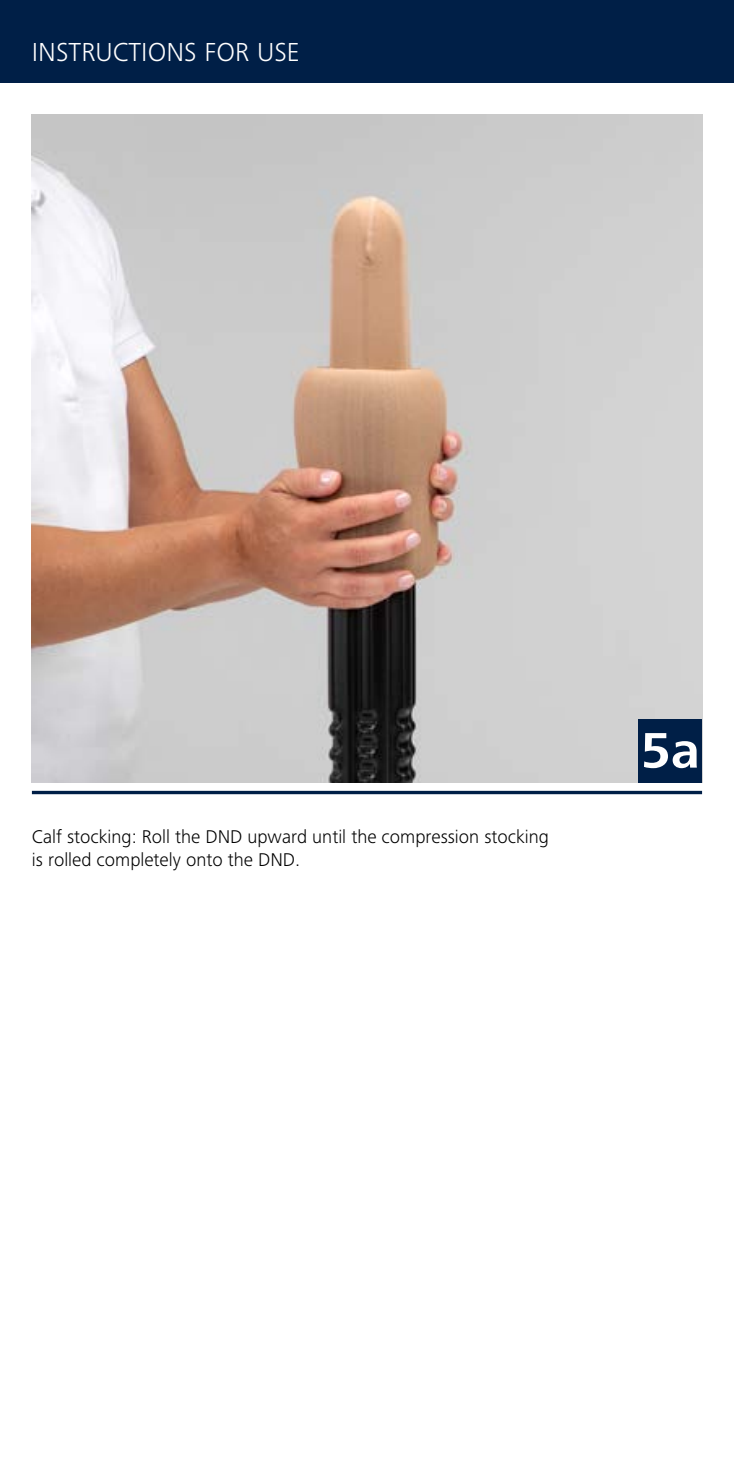
<style>
.page{position:relative;width:734px;height:1467px;background:#fff}
.page>*{position:absolute;margin:0;border:0;box-sizing:border-box;transform-origin:0 0}
.t1{font:700 51.75px "Frutiger Next LTW1 G";color:#fff}
.t2{font:300 27px "Frutiger Next LTW1 G";color:#fff}
.t3{font:300 19.12px/22.9px "Frutiger Next LTW1 G";color:#000}
</style>
<div class="page">
<div style="left:0;top:0;width:733px;height:83px;background:#001f47"></div>
<img style="left:32px;top:115px;width:670px;height:668px">
<hr style="left:32px;top:791px;width:670px;height:3px;background:#001f47">
<div style="left:638px;top:719px;width:64px;height:64px;background:#001f47"></div>
<h2 class="t2" style="left:32px;top:36px;width:269px">INSTRUCTIONS FOR USE</h2>
<p class="t3" style="left:32px;top:825px;width:518px">Calf stocking: Roll the DND upward until the compression stocking is rolled completely onto the DND.</p>
<h1 class="t1" style="left:640px;top:721px;width:60px">5a</h1>
</div>
